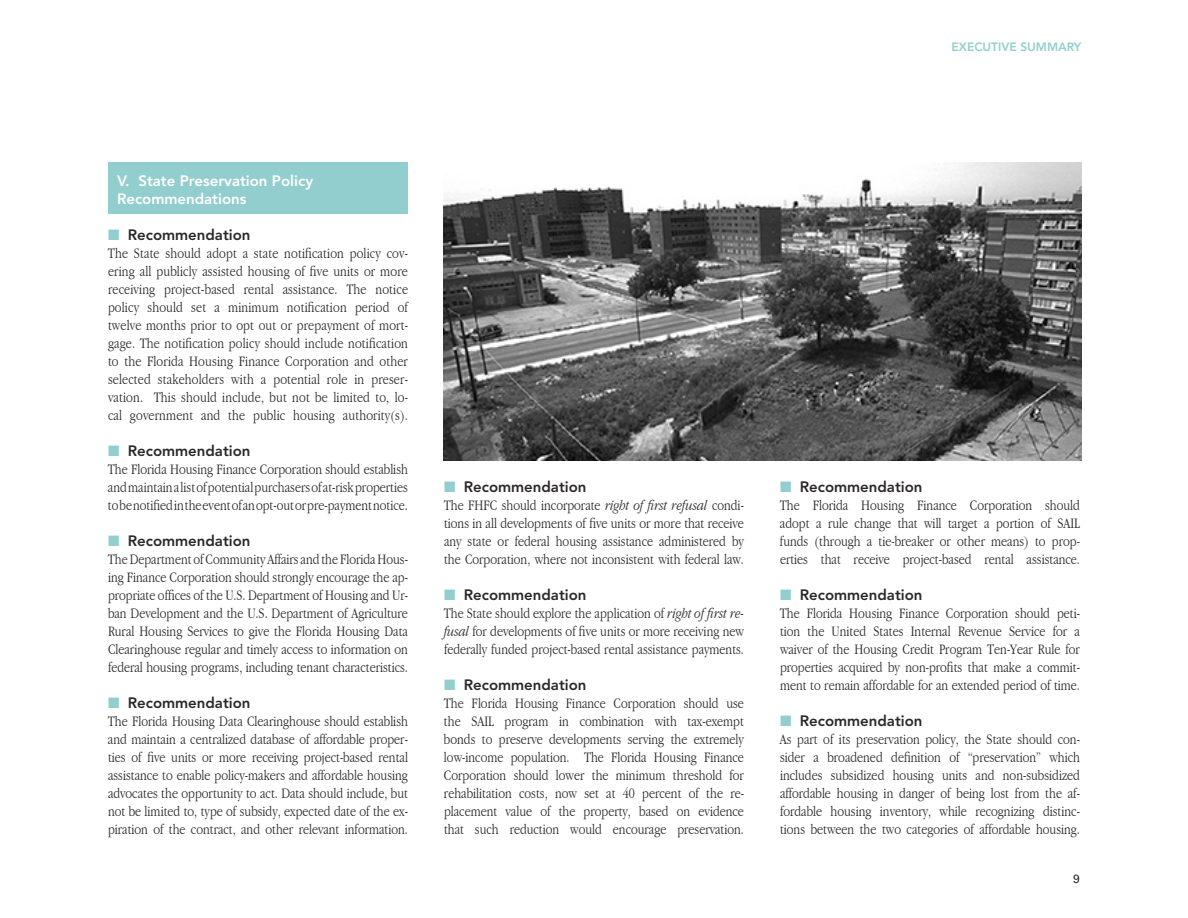
<style>
.page{position:relative;width:1188px;height:918px;background:#fff}
.page>*{position:absolute;margin:0;border:0;box-sizing:border-box;transform-origin:0 0}
.t1{font:300 condensed 15px/18px "Garamond";color:#2c2829;text-align:justify}
.t2{font:800 15px "Avenir";color:#2c2829}
.t3{font:800 15px/18px "Avenir";color:#fff}
.t4{font:800 12px "Avenir";color:#92cece}
.t5{font:12px "Univers";color:#2c2829}
.s1{color:#92cece}
.s2{font-style:italic}
</style>
<div class="page">
<div style="left:108px;top:162px;width:299px;height:51px;background:#92cece"></div>
<img style="left:444px;top:162px;width:638px;height:298px">
<p class="t4" style="left:952px;top:40px;width:131px">EXECUTIVE SUMMARY</p>
<p class="t3" style="left:117px;top:171px;width:198px">V. State Preservation Policy<br>Recommendations</p>
<p class="t2" style="left:108px;top:226px;width:144px"><span class="s1">■</span> Recommendation</p>
<p class="t1" style="left:108px;top:244px;width:302px">The State should adopt a state notification policy cov&shy;ering all publicly assisted housing of five units or more receiving project-based rental assistance. The notice policy should set a minimum notification period of twelve months prior to opt out or prepayment of mort&shy;gage. The notification policy should include notification to the Florida Housing Finance Corporation and other selected stakeholders with a potential role in preser&shy;vation. This should include, but not be limited to, lo&shy;cal government and the public housing authority(s).</p>
<p class="t2" style="left:108px;top:442px;width:144px"><span class="s1">■</span> Recommendation</p>
<p class="t1" style="left:108px;top:460px;width:302px">The Florida Housing Finance Corporation should establish and maintain a list of potential purchasers of at-risk properties to be notified in the event of an opt-out or pre-payment notice.</p>
<p class="t2" style="left:108px;top:532px;width:144px"><span class="s1">■</span> Recommendation</p>
<p class="t1" style="left:108px;top:550px;width:302px">The Department of Community Affairs and the Florida Hous&shy;ing Finance Corporation should strongly encourage the ap&shy;propriate offices of the U.S. Department of Housing and Ur&shy;ban Development and the U.S. Department of Agriculture Rural Housing Services to give the Florida Housing Data Clearinghouse regular and timely access to information on federal housing programs, including tenant characteristics.</p>
<p class="t2" style="left:108px;top:694px;width:144px"><span class="s1">■</span> Recommendation</p>
<p class="t1" style="left:108px;top:712px;width:302px">The Florida Housing Data Clearinghouse should establish and maintain a centralized database of affordable proper&shy;ties of five units or more receiving project-based rental assistance to enable policy-makers and affordable housing advocates the opportunity to act. Data should include, but not be limited to, type of subsidy, expected date of the ex&shy;piration of the contract, and other relevant information.</p>
<p class="t2" style="left:444px;top:478px;width:144px"><span class="s1">■</span> Recommendation</p>
<p class="t1" style="left:444px;top:496px;width:302px">The FHFC should incorporate <span class="s2">right of first refusal</span> condi&shy;tions in all developments of five units or more that receive any state or federal housing assistance administered by the Corporation, where not inconsistent with federal law.</p>
<p class="t2" style="left:444px;top:586px;width:144px"><span class="s1">■</span> Recommendation</p>
<p class="t1" style="left:444px;top:604px;width:302px">The State should explore the application of <span class="s2">right of first re&shy;fusal</span> for developments of five units or more receiving new federally funded project-based rental assistance payments.</p>
<p class="t2" style="left:444px;top:676px;width:144px"><span class="s1">■</span> Recommendation</p>
<p class="t1" style="left:444px;top:694px;width:302px">The Florida Housing Finance Corporation should use the SAIL program in combination with tax-exempt bonds to preserve developments serving the extremely low-income population. The Florida Housing Finance Corporation should lower the minimum threshold for rehabilitation costs, now set at 40 percent of the re&shy;placement value of the property, based on evidence that such reduction would encourage preservation.</p>
<p class="t2" style="left:780px;top:478px;width:144px"><span class="s1">■</span> Recommendation</p>
<p class="t1" style="left:780px;top:496px;width:302px">The Florida Housing Finance Corporation should adopt a rule change that will target a portion of SAIL funds (through a tie-breaker or other means) to prop&shy;erties that receive project-based rental assistance.</p>
<p class="t2" style="left:780px;top:586px;width:144px"><span class="s1">■</span> Recommendation</p>
<p class="t1" style="left:780px;top:604px;width:302px">The Florida Housing Finance Corporation should peti&shy;tion the United States Internal Revenue Service for a waiver of the Housing Credit Program Ten-Year Rule for properties acquired by non-profits that make a commit&shy;ment to remain affordable for an extended period of time.</p>
<p class="t2" style="left:780px;top:712px;width:144px"><span class="s1">■</span> Recommendation</p>
<p class="t1" style="left:780px;top:730px;width:302px">As part of its preservation policy, the State should con&shy;sider a broadened definition of “preservation” which includes subsidized housing units and non-subsidized affordable housing in danger of being lost from the af&shy;fordable housing inventory, while recognizing distinc&shy;tions between the two categories of affordable housing.</p>
<p class="t5" style="left:1073px;top:871px;width:8px">9</p>
</div>
